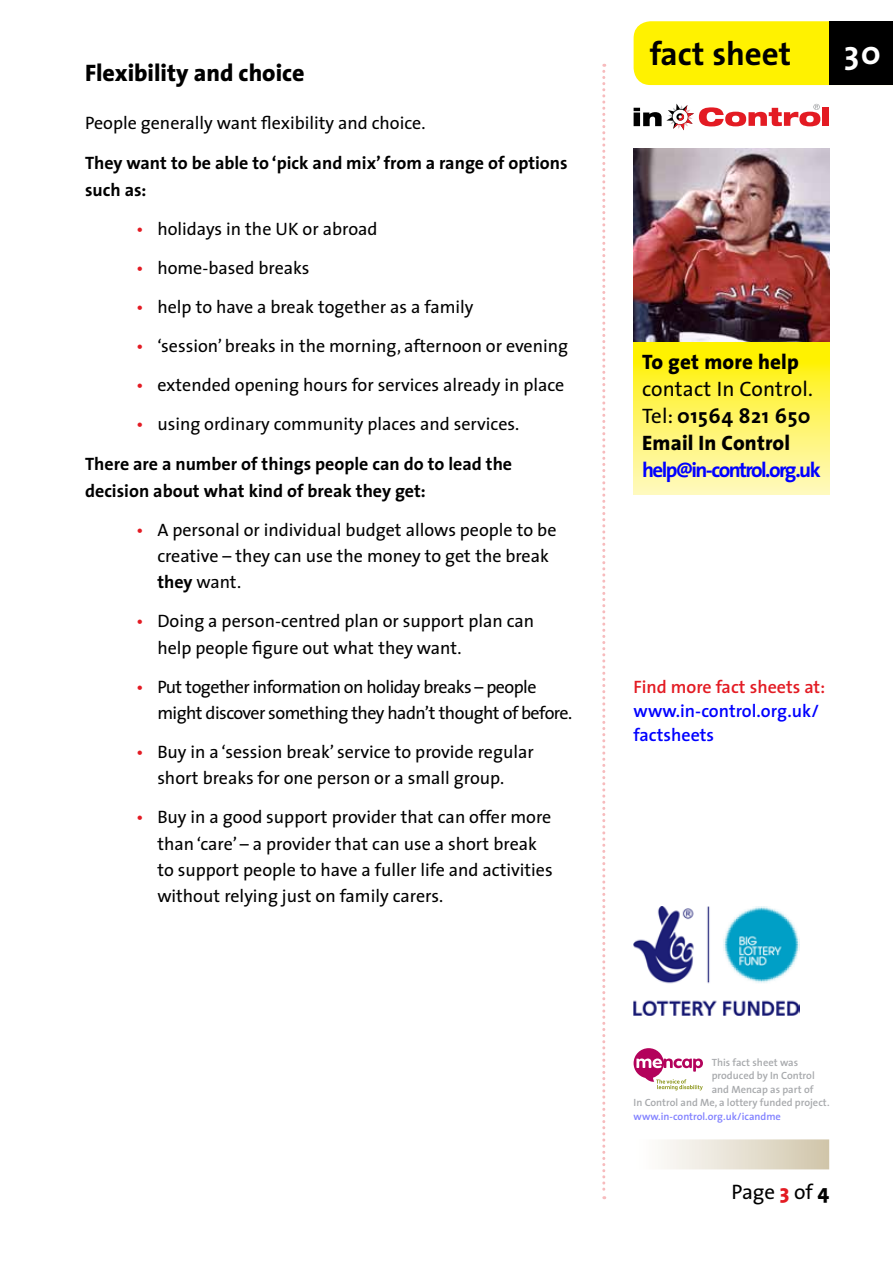
<style>
.page{position:relative;width:893px;height:1263px;background:#fff}
.page>*{position:absolute;margin:0;border:0;box-sizing:border-box;transform-origin:0 0}
.t1{font:700 33px "The Sans";color:#000}
.t2{font:700 33px "The Sans";color:#fff}
.t3{font:800 24px "The Sans";color:#000}
.t4{font:21px/27px "The Sans";color:#000;text-align:justify}
.t5{font:700 21px "The Sans";letter-spacing:-.075em;color:#00f}
.t6{font:800 21px "The Sans";letter-spacing:.01em;color:#000}
.t7{font:18px/26.2px "The Sans";color:#000}
.t8{font:700 18px/27px "The Sans";color:#000}
.t9{font:18px/26.2px "The Sans";letter-spacing:-.03em;color:#000}
.t10{font:600 18px/24px "The Sans";color:#00f}
.t11{font:600 18px "The Sans";color:#e31b23}
.t12{font:600 10.5px "The Sans";color:#a7a9ac}
.t13{font:600 10.5px "The Sans";color:#8080ff}
.s1{color:#e31b23}
.s2{font-weight:700}
.s3{font-weight:800}
.s4{font-weight:800;color:#e31b23}
</style>
<div class="page">
<svg style="left:602px;top:64px;width:3px;height:1135px"></svg>
<div style="left:634px;top:21px;width:195px;height:64px;background:#fff200"></div>
<div style="left:650px;top:41px;width:142px;height:24px;background:#fff200"></div>
<div style="left:829px;top:21px;width:64px;height:64px;background:#000"></div>
<div style="left:823px;top:107px;width:6px;height:19px;background:#e31b23"></div>
<svg style="left:634px;top:104px;width:186px;height:26px"></svg>
<svg style="left:634px;top:341px;width:195px;height:153px;background:#fef35e"></svg>
<img style="left:634px;top:149px;width:195px;height:192px">
<div style="left:634px;top:1139px;width:195px;height:30px;background:linear-gradient(to right,#fff,#d1c6ab)"></div>
<svg style="left:634px;top:1048px;width:69px;height:42px"></svg>
<img style="left:634px;top:907px;width:166px;height:109px">
<h2 class="t3" style="left:85px;top:53px;width:221px">Flexibility and choice</h2>
<p class="t7" style="left:85px;top:110px;width:342px">People generally want flexibility and choice.</p>
<p class="t8" style="left:85px;top:149px;width:484px">They want to be able to ‘pick and mix’ from a range of options such as:</p>
<p class="t7" style="left:136px;top:215px;width:243px"><span class="s1">•</span> holidays in the UK or abroad</p>
<p class="t7" style="left:136px;top:254px;width:175px"><span class="s1">•</span> home-based breaks</p>
<p class="t7" style="left:136px;top:293px;width:339px"><span class="s1">•</span> help to have a break together as a family</p>
<p class="t7" style="left:136px;top:332px;width:433px"><span class="s1">•</span> ‘session’ breaks in the morning, afternoon or evening</p>
<p class="t7" style="left:136px;top:371px;width:430px"><span class="s1">•</span> extended opening hours for services already in place</p>
<p class="t7" style="left:136px;top:410px;width:385px"><span class="s1">•</span> using ordinary community places and services.</p>
<p class="t8" style="left:85px;top:450px;width:429px">There are a number of things people can do to lead the decision about what kind of break they get:</p>
<p class="t7" style="left:157px;top:516px;width:401px;text-indent:-21px"><span class="s1">•</span> A personal or individual budget allows people to be creative – they can use the money to get the break <span class="s2">they</span> want.</p>
<p class="t7" style="left:157px;top:608px;width:378px;text-indent:-21px"><span class="s1">•</span> Doing a person-centred plan or support plan can help people figure out what they want.</p>
<p class="t9" style="left:157px;top:673px;width:416px;text-indent:-21px"><span class="s1">•</span> Put together information on holiday breaks – people might discover something they hadn’t thought of before.</p>
<p class="t7" style="left:136px;top:738px;width:399px;text-align:center"><span class="s1">•</span> Buy in a ‘session break’ service to provide regular short breaks for one person or a small group.</p>
<p class="t7" style="left:157px;top:803px;width:397px;text-indent:-21px"><span class="s1">•</span> Buy in a good support provider that can offer more than ‘care’ – a provider that can use a short break to support people to have a fuller life and activities without relying just on family carers.</p>
<h1 class="t1" style="left:650px;top:26px;width:143px">fact sheet</h1>
<h1 class="t2" style="left:844px;top:25px;width:38px">30</h1>
<p class="t6" style="left:642px;top:344px;width:158px">To get more help</p>
<p class="t4" style="left:642px;top:375px;width:172px">contact In Control.<br>Tel: <span class="s2">01564 821 650<br></span><span class="s3">Email In Control</span></p>
<p class="t5" style="left:642px;top:453px;width:180px">help@in-control.org.uk</p>
<p class="t11" style="left:634px;top:672px;width:193px">Find more fact sheets at:</p>
<p class="t10" style="left:634px;top:699px;width:187px">www.in-control.org.uk/ factsheets</p>
<p class="t12" style="left:712px;top:1053px;width:88px">This fact sheet was</p>
<p class="t12" style="left:712px;top:1067px;width:105px">produced by In Control</p>
<p class="t12" style="left:712px;top:1080px;width:103px">and Mencap as part of</p>
<p class="t12" style="left:634px;top:1094px;width:198px">In Control and Me, a lottery funded project.</p>
<p class="t13" style="left:634px;top:1107px;width:149px">www.in-control.org.uk/icandme</p>
<p class="t4" style="left:732px;top:1178px;width:99px">Page <span class="s4">3</span> of <span class="s3">4</span></p>
</div>
